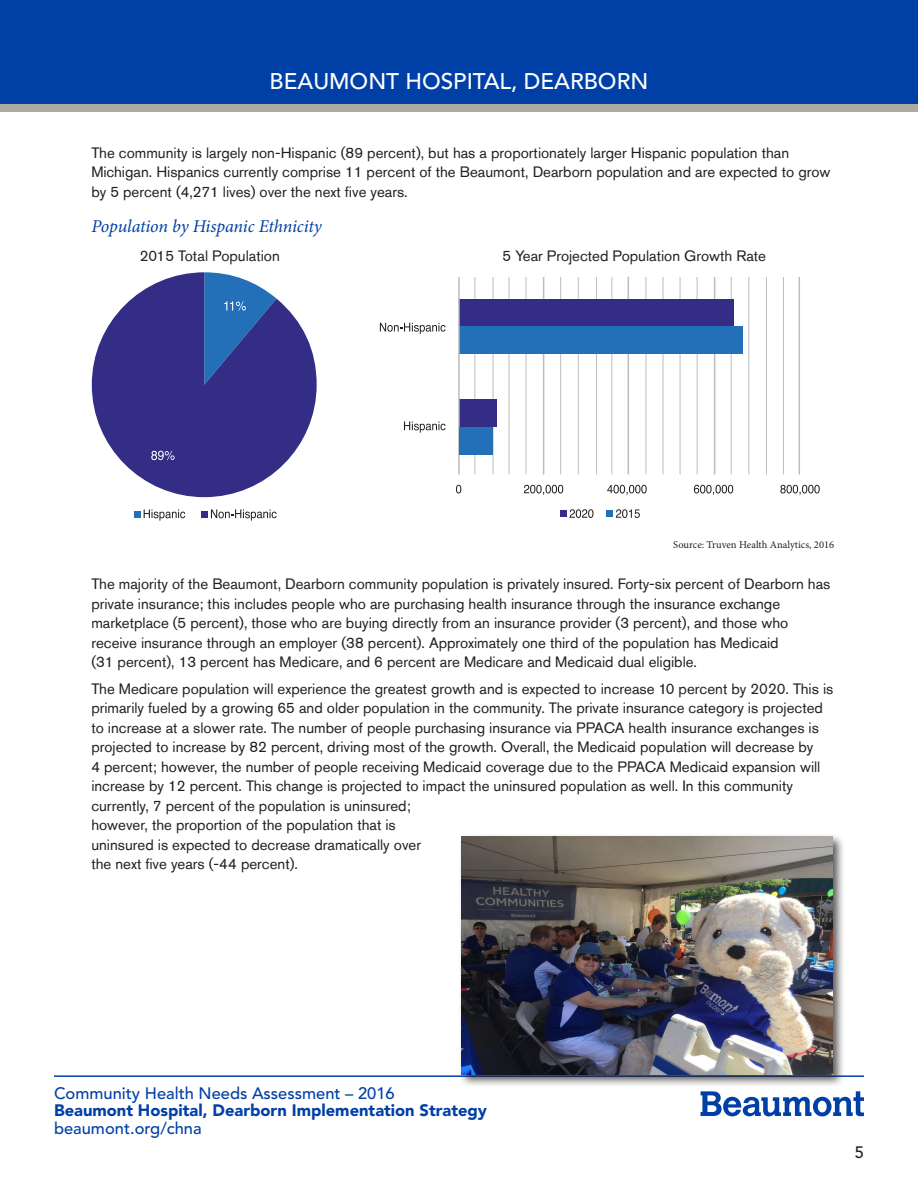
<style>
.page{position:relative;width:918px;height:1188px;background:#fff}
.page>*{position:absolute;margin:0;border:0;box-sizing:border-box;transform-origin:0 0}
.HEAD_-_blue_bar{font:500 22.5px "Avenir LT Std";color:#fff}
.art_titles{font:italic 18px "Minion Pro";letter-spacing:-.01em;color:#0040a6}
.t1{font:500 16.5px "Avenir LT Std";color:#0040a6}
.t2{font:900 16.5px "Avenir LT Std";color:#0040a6}
.t3{font:500 16.5px "Avenir LT Std";color:#231f20}
.content_body{font:15px/19.5px "Akzidenz Grotesk Std";color:#231f20}
.map_sub_titles{font:15px "Akzidenz Grotesk Std";color:#231f20}
.t4{font:10.5px "Minion Pro";color:#231f20}
</style>
<div class="page">
<svg style="left:701px;top:1091px;width:163px;height:25px"></svg>
<hr style="left:54px;top:1075px;width:810px;height:2px;background:#0040a6">
<div style="left:0;top:0;width:918px;height:106px;background:#0040a6"></div>
<div style="left:0;top:104px;width:918px;height:8px;background:#afaaa2"></div>
<div style="left:458px;top:833px;width:387px;height:255px;background:#231f20;opacity:.75"></div>
<img style="left:461px;top:837px;width:371px;height:238px">
<svg style="left:92px;top:272px;width:225px;height:225px;fill:#332d85"></svg>
<hr style="left:475px;top:277px;width:1px;height:197px;background:#bcbdc0">
<hr style="left:493px;top:277px;width:1px;height:197px;background:#bcbdc0">
<hr style="left:509px;top:277px;width:1px;height:197px;background:#bcbdc0">
<hr style="left:526px;top:277px;width:1px;height:197px;background:#bcbdc0">
<hr style="left:543px;top:277px;width:1px;height:197px;background:#bcbdc0">
<hr style="left:560px;top:277px;width:1px;height:197px;background:#bcbdc0">
<hr style="left:578px;top:277px;width:1px;height:197px;background:#bcbdc0">
<hr style="left:596px;top:277px;width:1px;height:197px;background:#bcbdc0">
<hr style="left:611px;top:277px;width:1px;height:197px;background:#bcbdc0">
<hr style="left:628px;top:277px;width:1px;height:197px;background:#bcbdc0">
<hr style="left:646px;top:277px;width:1px;height:197px;background:#bcbdc0">
<hr style="left:663px;top:277px;width:1px;height:197px;background:#bcbdc0">
<hr style="left:680px;top:277px;width:1px;height:197px;background:#bcbdc0">
<hr style="left:697px;top:277px;width:1px;height:197px;background:#bcbdc0">
<hr style="left:714px;top:277px;width:1px;height:197px;background:#bcbdc0">
<hr style="left:731px;top:277px;width:1px;height:197px;background:#bcbdc0">
<hr style="left:748px;top:277px;width:1px;height:197px;background:#bcbdc0">
<hr style="left:766px;top:277px;width:1px;height:197px;background:#bcbdc0">
<hr style="left:783px;top:277px;width:1px;height:197px;background:#bcbdc0">
<hr style="left:799px;top:277px;width:1px;height:197px;background:#bcbdc0">
<div style="left:459px;top:299px;width:275px;height:27px;background:#332d85"></div>
<div style="left:459px;top:326px;width:284px;height:28px;background:#2370b9"></div>
<div style="left:459px;top:399px;width:37px;height:28px;background:#332d85"></div>
<hr style="left:458px;top:277px;width:2px;height:197px;background:#bcbdc0">
<div style="left:459px;top:427px;width:34px;height:28px;background:#2370b9"></div>
<svg style="left:204px;top:272px;width:72px;height:113px;background:#3c62ab"></svg>
<svg style="left:151px;top:451px;width:24px;height:9px"></svg>
<svg style="left:134px;top:509px;width:51px;height:12px"></svg>
<svg style="left:202px;top:509px;width:75px;height:12px"></svg>
<svg style="left:380px;top:323px;width:65px;height:11px"></svg>
<svg style="left:404px;top:422px;width:41px;height:11px"></svg>
<svg style="left:456px;top:485px;width:5px;height:9px"></svg>
<svg style="left:524px;top:485px;width:39px;height:10px"></svg>
<svg style="left:607px;top:485px;width:40px;height:10px"></svg>
<svg style="left:694px;top:485px;width:39px;height:10px"></svg>
<svg style="left:780px;top:485px;width:40px;height:10px"></svg>
<svg style="left:561px;top:509px;width:32px;height:9px"></svg>
<svg style="left:607px;top:509px;width:33px;height:9px"></svg>
<p class="HEAD_-_blue_bar" style="left:270px;top:69px;width:380px">BEAUMONT HOSPITAL, DEARBORN</p>
<p class="content_body" style="left:91px;top:143px;width:741px">The community is largely non-Hispanic (89 percent), but has a proportionately larger Hispanic population than<br>Michigan. Hispanics currently comprise 11 percent of the Beaumont, Dearborn population and are expected to grow by 5 percent (4,271 lives) over the next five years.</p>
<p class="art_titles" style="left:91px;top:214px;width:232px">Population by Hispanic Ethnicity</p>
<p class="map_sub_titles" style="left:140px;top:247px;width:141px">2015 Total Population</p>
<p class="map_sub_titles" style="left:503px;top:247px;width:265px">5 Year Projected Population Growth Rate</p>
<p class="t4" style="left:673px;top:538px;width:162px">Source: Truven Health Analytics, 2016</p>
<p class="content_body" style="left:91px;top:574px;width:741px">The majority of the Beaumont, Dearborn community population is privately insured. Forty-six percent of Dearborn has private insurance; this includes people who are purchasing health insurance through the insurance exchange marketplace (5 percent), those who are buying directly from an insurance provider (3 percent), and those who receive insurance through an employer (38 percent). Approximately one third of the population has Medicaid<br>(31 percent), 13 percent has Medicare, and 6 percent are Medicare and Medicaid dual eligible.</p>
<p class="content_body" style="left:91px;top:678px;width:743px">The Medicare population will experience the greatest growth and is expected to increase 10 percent by 2020. This is primarily fueled by a growing 65 and older population in the community. The private insurance category is projected to increase at a slower rate. The number of people purchasing insurance via PPACA health insurance exchanges is projected to increase by 82 percent, driving most of the growth. Overall, the Medicaid population will decrease by<br>4 percent; however, the number of people receiving Medicaid coverage due to the PPACA Medicaid expansion will increase by 12 percent. This change is projected to impact the uninsured population as well. In this community currently, 7 percent of the population is uninsured;<br>however, the proportion of the population that is<br>uninsured is expected to decrease dramatically over<br>the next five years (-44 percent).</p>
<p class="t1" style="left:54px;top:1084px;width:342px">Community Health Needs Assessment – 2016</p>
<p class="t2" style="left:54px;top:1100px;width:435px">Beaumont Hospital, Dearborn Implementation Strategy</p>
<p class="t1" style="left:54px;top:1119px;width:149px">beaumont.org/chna</p>
<p class="t3" style="left:855px;top:1143px;width:11px">5</p>
</div>
